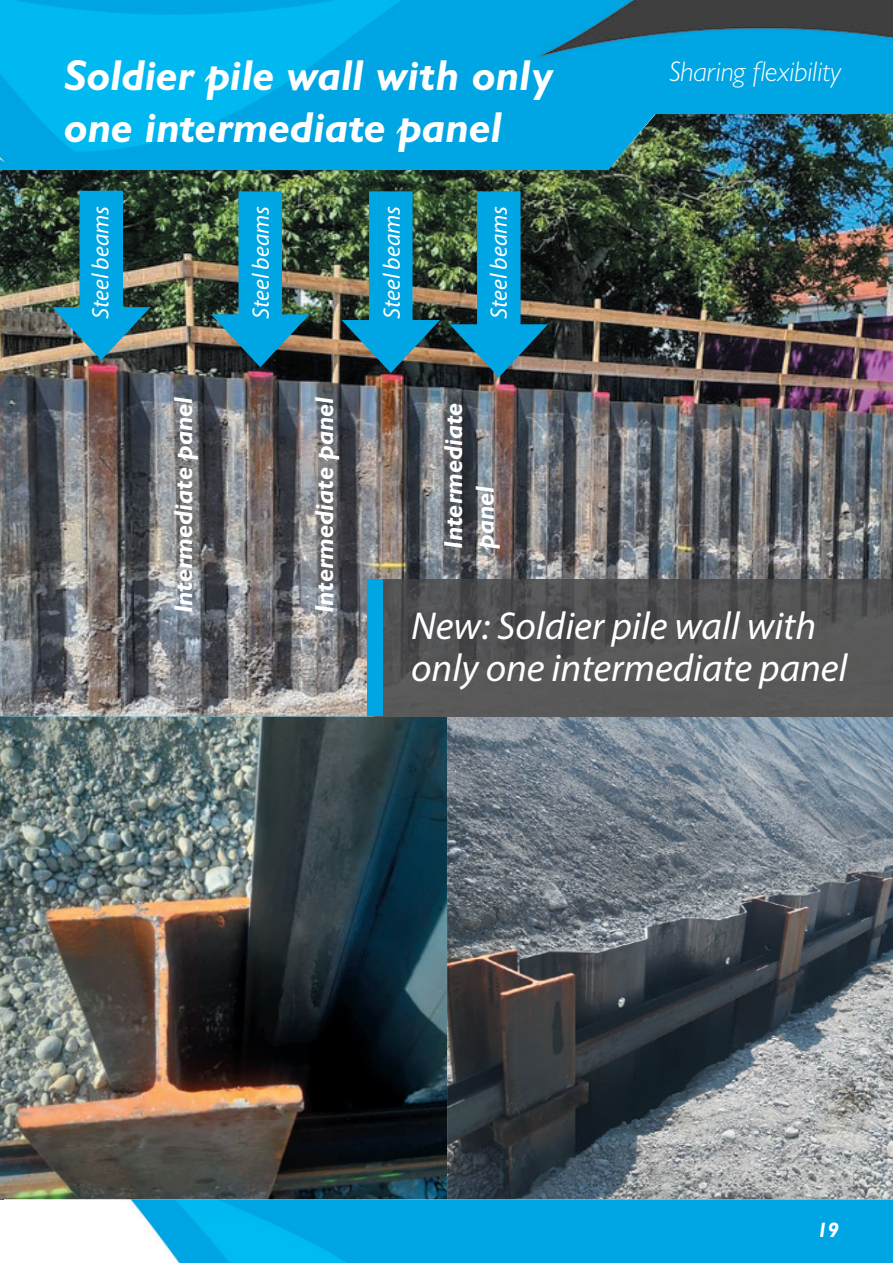
<style>
.page{position:relative;width:893px;height:1263px;background:#fff}
.page>*{position:absolute;margin:0;border:0;box-sizing:border-box;transform-origin:0 0}
.t1{font:italic 700 43.5px/52.2px "Gill Sans MT Pro";color:#fff}
.t2{font:italic 39px/42px "Myriad Pro";color:#fff}
.t3{font:italic 300 28.5px "Gill Sans MT Pro";color:#fff}
.t4{font:italic 700 26.25px/31.5px "Gill Sans MT Pro";color:#fff}
.t5{font:italic 23.85px "Myriad Pro";color:#fff}
.t6{font:italic 700 21px "Gill Sans MT Pro";color:#fff}
</style>
<div class="page">
<img style="left:0;top:0;width:893px;height:1263px">
<img style="left:447px;top:716px;width:446px;height:483px">
<img style="left:0;top:716px;width:447px;height:483px">
<img style="left:0;top:114px;width:893px;height:602px">
<div style="left:80px;top:191px;width:43px;height:133px;background:#00a5e3"></div>
<svg style="left:52px;top:307px;width:99px;height:53px;background:#3d8aa0"></svg>
<div style="left:239px;top:191px;width:43px;height:140px;background:#00a5e3"></div>
<svg style="left:211px;top:314px;width:99px;height:53px;background:#226f89"></svg>
<div style="left:369px;top:191px;width:44px;height:146px;background:#00a5e3"></div>
<svg style="left:342px;top:320px;width:98px;height:53px;background:#24718a"></svg>
<div style="left:477px;top:191px;width:44px;height:150px;background:#00a5e3"></div>
<svg style="left:450px;top:324px;width:98px;height:53px;background:#25738e"></svg>
<img style="left:383px;top:579px;width:510px;height:137px">
<div style="left:367px;top:579px;width:16px;height:137px;background:#00a5e3"></div>
<h1 class="t1" style="left:64px;top:49px;width:491px">Soldier pile wall with only one intermediate panel</h1>
<p class="t5" style="left:86px;top:319px;width:115px;rotate:-90deg">Steel beams</p>
<p class="t5" style="left:246px;top:319px;width:115px;rotate:-90deg">Steel beams</p>
<p class="t5" style="left:377px;top:319px;width:115px;rotate:-90deg">Steel beams</p>
<p class="t5" style="left:484px;top:319px;width:115px;rotate:-90deg">Steel beams</p>
<p class="t3" style="left:636px;top:54px;width:174px">Sharing flexibility</p>
<p class="t3" style="left:669px;top:54px;width:174px">Sharing flexibility</p>
<p class="t4" style="left:167px;top:613px;width:218px;rotate:-90deg">Intermediate panel</p>
<p class="t4" style="left:308px;top:613px;width:218px;rotate:-90deg">Intermediate panel</p>
<p class="t4" style="left:437px;top:548px;width:148px;rotate:-90deg">Intermediate panel</p>
<h2 class="t2" style="left:411px;top:604px;width:438px">New: Soldier pile wall with only one intermediate panel</h2>
<p class="t6" style="left:817px;top:1217px;width:24px">19</p>
</div>
